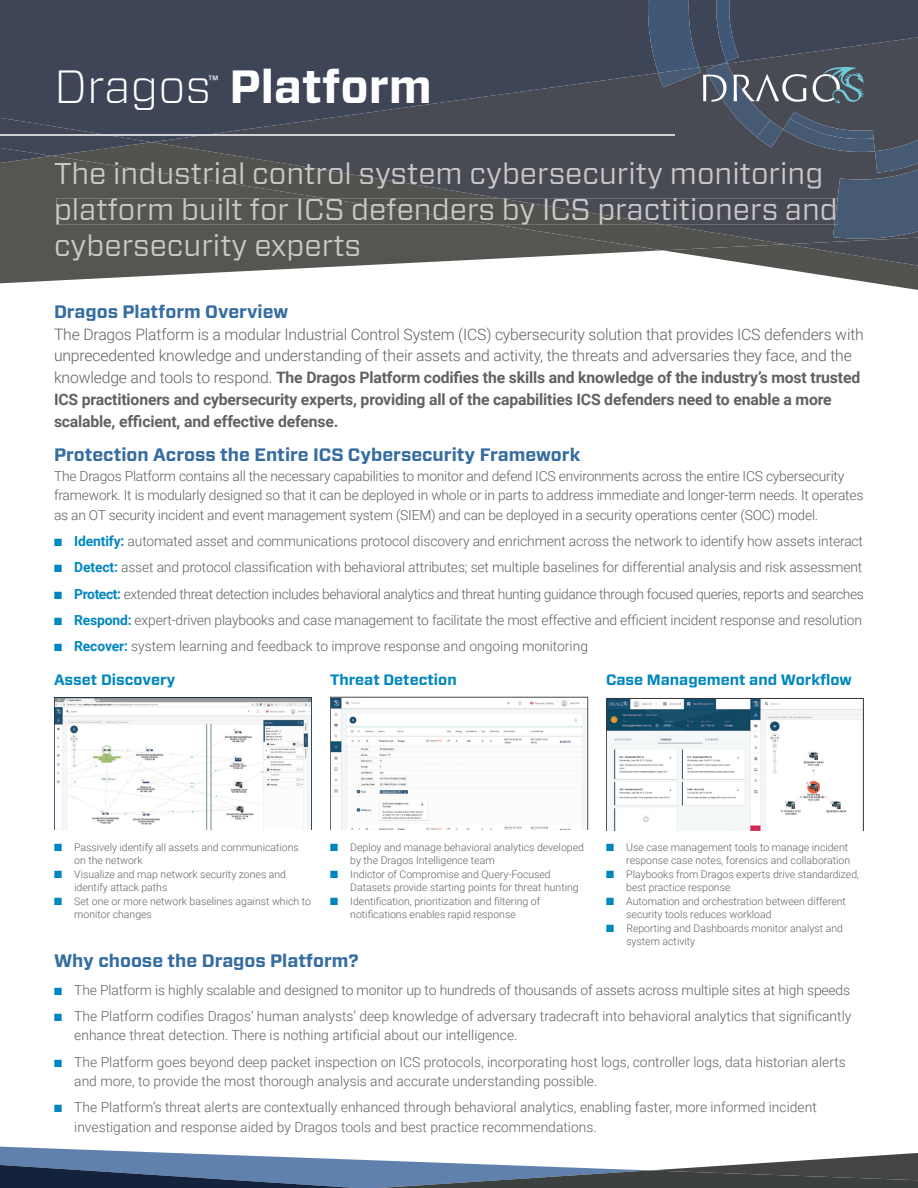
<style>
.page{position:relative;width:918px;height:1188px;background:#fff}
.page>*{position:absolute;margin:0;border:0;box-sizing:border-box;transform-origin:0 0}
.t1{font:700 46.5px "Forza";color:#fff}
.t2{font:30px/36px "Forza";color:#cac7c7}
.t3{font:700 18px "Forza";color:#366da0}
.t4{font:300 15.75px/21.8px "Roboto";letter-spacing:-.01em;color:#616161}
.t5{font:700 15px "Forza";color:#0087bf}
.t6{font:300 13.8px/19.5px "Roboto";letter-spacing:-.01em;color:#616161}
.t7{font:300 13.8px "Roboto";letter-spacing:-.03em;color:#616161}
.t8{font:500 12px "Forza";color:#fff}
.t9{font:300 10.5px/12.8px "Roboto";color:#616161}
.s1{font-weight:300}
.s2{font-weight:700}
.s3{color:#0087bf}
.s4{font-weight:700;color:#0087bf}
</style>
<div class="page">
<svg style="left:0;top:0;width:918px;height:290px;background:#575b64"></svg>
<svg style="left:0;top:1147px;width:918px;height:41px"></svg>
<svg style="left:54px;top:697px;width:258px;height:133px"></svg>
<svg style="left:330px;top:697px;width:258px;height:133px"></svg>
<svg style="left:606px;top:698px;width:258px;height:133px"></svg>
<h1 class="t1" style="left:54px;top:56px;width:380px"><span class="s1">Dragos</span> Platform</h1>
<p class="t8" style="left:208px;top:72px;width:12px">™</p>
<h2 class="t2" style="left:54px;top:155px;width:785px">The industrial control system cybersecurity monitoring platform built for ICS defenders by ICS practitioners and cybersecurity experts</h2>
<h3 class="t3" style="left:54px;top:300px;width:236px">Dragos Platform Overview</h3>
<p class="t4" style="left:54px;top:323px;width:811px">The Dragos Platform is a modular Industrial Control System (ICS) cybersecurity solution that provides ICS defenders with unprecedented knowledge and understanding of their assets and activity, the threats and adversaries they face, and the knowledge and tools to respond. <span class="s2">The Dragos Platform codifies the skills and knowledge of the industry’s most trusted ICS practitioners and cybersecurity experts, providing all of the capabilities ICS defenders need to enable a more scalable, efficient, and effective defense.</span></p>
<h3 class="t3" style="left:54px;top:443px;width:528px">Protection Across the Entire ICS Cybersecurity Framework</h3>
<p class="t6" style="left:54px;top:466px;width:811px">The Dragos Platform contains all the necessary capabilities to monitor and defend ICS environments across the entire ICS cybersecurity framework. It is modularly designed so that it can be deployed in whole or in parts to address immediate and longer-term needs. It operates as an OT security incident and event management system (SIEM) and can be deployed in a security operations center (SOC) model.</p>
<p class="t6" style="left:54px;top:531px;width:811px"><span class="s3">■</span> <span class="s4">Identify:</span> automated asset and communications protocol discovery and enrichment across the network to identify how assets interact</p>
<p class="t6" style="left:54px;top:557px;width:810px"><span class="s3">■</span> <span class="s4">Detect:</span> asset and protocol classification with behavioral attributes; set multiple baselines for differential analysis and risk assessment</p>
<p class="t7" style="left:54px;top:584px;width:811px"><span class="s3">■</span> <span class="s4">Protect:</span> extended threat detection includes behavioral analytics and threat hunting guidance through focused queries, reports and searches</p>
<p class="t6" style="left:54px;top:610px;width:810px"><span class="s3">■</span> <span class="s4">Respond:</span> expert-driven playbooks and case management to facilitate the most effective and efficient incident response and resolution</p>
<p class="t6" style="left:54px;top:636px;width:536px"><span class="s3">■</span> <span class="s4">Recover:</span> system learning and feedback to improve response and ongoing monitoring</p>
<p class="t5" style="left:54px;top:670px;width:123px">Asset Discovery</p>
<p class="t5" style="left:330px;top:670px;width:128px">Threat Detection</p>
<p class="t5" style="left:606px;top:670px;width:247px">Case Management and Workflow</p>
<p class="t9" style="left:74px;top:841px;width:226px;text-indent:-20px"><span class="s3">■</span> Passively identify all assets and communications on the network</p>
<p class="t9" style="left:74px;top:868px;width:213px;text-indent:-20px"><span class="s3">■</span> Visualize and map network security zones and identify attack paths</p>
<p class="t9" style="left:74px;top:895px;width:238px;text-indent:-20px"><span class="s3">■</span> Set one or more network baselines against which to monitor changes</p>
<p class="t9" style="left:350px;top:841px;width:235px;text-indent:-20px"><span class="s3">■</span> Deploy and manage behavioral analytics developed by the Dragos Intelligence team</p>
<p class="t9" style="left:350px;top:868px;width:230px;text-indent:-20px"><span class="s3">■</span> Indictor of Compromise and Query-Focused<br>Datasets provide starting points for threat hunting</p>
<p class="t9" style="left:330px;top:895px;width:212px;text-align:center"><span class="s3">■</span> Identification, prioritization and filtering of notifications enables rapid response</p>
<p class="t9" style="left:606px;top:841px;width:246px;text-align:right"><span class="s3">■</span> Use case management tools to manage incident response case notes, forensics and collaboration</p>
<p class="t9" style="left:626px;top:868px;width:234px;text-indent:-20px"><span class="s3">■</span> Playbooks from Dragos experts drive standardized, best practice response</p>
<p class="t9" style="left:626px;top:895px;width:221px;text-indent:-20px"><span class="s3">■</span> Automation and orchestration between different security tools reduces workload</p>
<p class="t9" style="left:626px;top:922px;width:218px;text-indent:-20px"><span class="s3">■</span> Reporting and Dashboards monitor analyst and system activity</p>
<h3 class="t3" style="left:54px;top:949px;width:306px">Why choose the Dragos Platform?</h3>
<p class="t6" style="left:54px;top:979px;width:798px"><span class="s3">■</span> The Platform is highly scalable and designed to monitor up to hundreds of thousands of assets across multiple sites at high speeds</p>
<p class="t6" style="left:74px;top:1006px;width:779px;text-indent:-20px"><span class="s3">■</span> The Platform codifies Dragos’ human analysts’ deep knowledge of adversary tradecraft into behavioral analytics that significantly enhance threat detection. There is nothing artificial about our intelligence.</p>
<p class="t6" style="left:74px;top:1051px;width:773px;text-indent:-20px"><span class="s3">■</span> The Platform goes beyond deep packet inspection on ICS protocols, incorporating host logs, controller logs, data historian alerts and more, to provide the most thorough analysis and accurate understanding possible.</p>
<p class="t6" style="left:74px;top:1097px;width:744px;text-indent:-20px"><span class="s3">■</span> The Platform’s threat alerts are contextually enhanced through behavioral analytics, enabling faster, more informed incident investigation and response aided by Dragos tools and best practice recommendations.</p>
</div>
